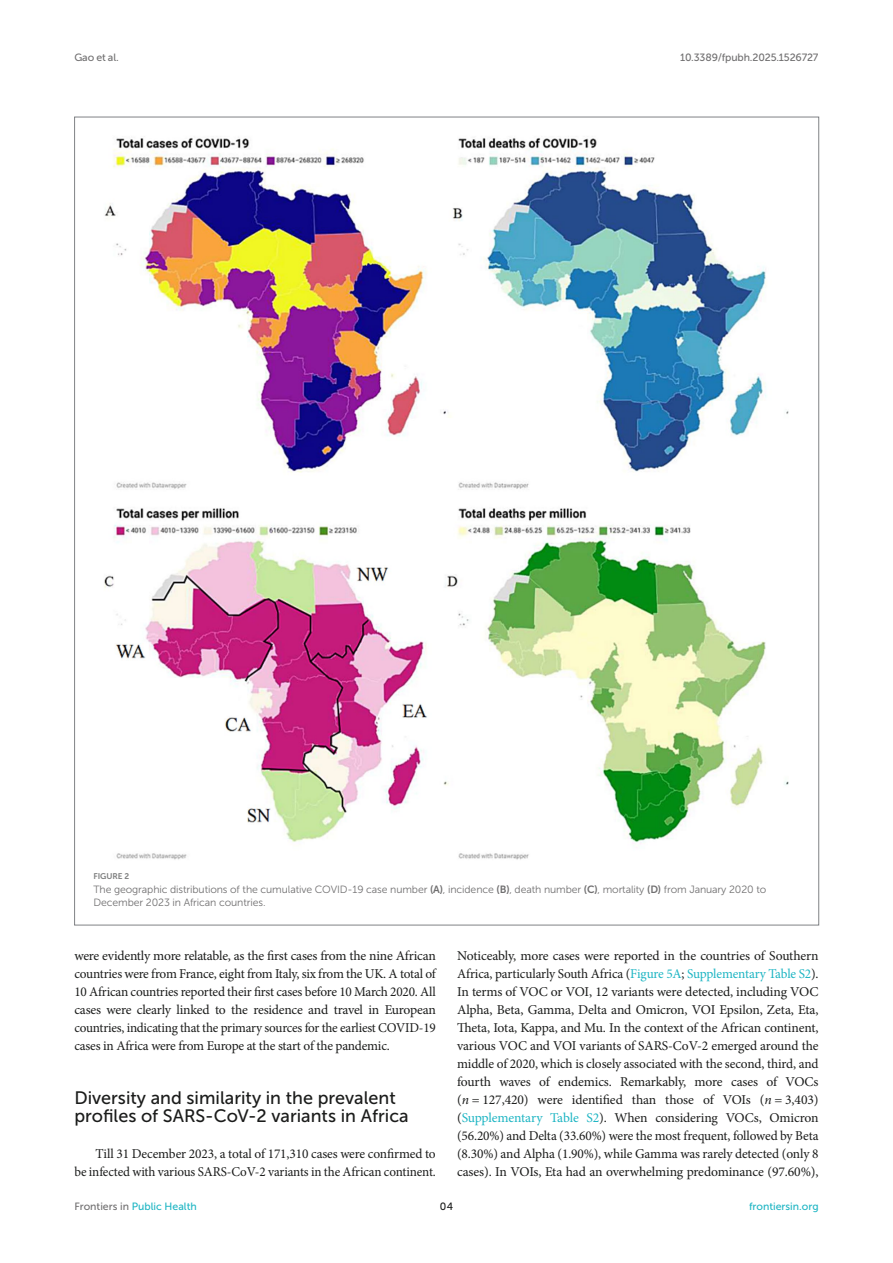
<style>
.page{position:relative;width:893px;height:1263px;background:#fff}
.page>*{position:absolute;margin:0;border:0;box-sizing:border-box;transform-origin:0 0}
.HEAD_2{font:18px/18px "Museo Sans 500";color:#1b1c1b}
.TEXT{font:13.5px/18px "Minion Pro";letter-spacing:-.01em;color:#1b1c1b;text-align:justify}
.FIG_LEG{font:10.5px/13.5px "Museo Sans 300";letter-spacing:-.01em;color:#706f70}
.t1{font:10.5px "Museo Sans 500";color:#1db5c3}
.t2{font:10.5px "Museo Sans 500";letter-spacing:-.015em;color:#706f70}
.t3{font:10.5px "Museo Sans 500";color:#1b1c1b}
.FIG_HD{font:8.25px "Museo Sans 700";letter-spacing:-.01em;color:#7e7f7f}
.s1{font-family:"Museo Sans 700"}
.s2{color:#1db5c3}
.s3{font-style:italic}
.s4{color:#706f70}
</style>
<div class="page">
<img style="left:104px;top:137px;width:685px;height:723px">
<p class="t2" style="left:74px;top:51px;width:46px">Gao et al.</p>
<p class="t2" style="left:680px;top:51px;width:140px">10.3389/fpubh.2025.1526727</p>
<p class="FIG_HD" style="left:94px;top:872px;width:37px">FIGURE 2</p>
<p class="FIG_LEG" style="left:94px;top:882px;width:674px">The geographic distributions of the cumulative COVID-19 case number <span class="s1">(A)</span>, incidence <span class="s1">(B)</span>, death number <span class="s1">(C)</span>, mortality <span class="s1">(D)</span> from January 2020 to<br>December 2023 in African countries.</p>
<p class="TEXT" style="left:74px;top:947px;width:363px">were evidently more relatable, as the first cases from the nine African countries were from France, eight from Italy, six from the UK. A total of 10 African countries reported their first cases before 10 March 2020. All cases were clearly linked to the residence and travel in European countries, indicating that the primary sources for the earliest COVID-19 cases in Africa were from Europe at the start of the pandemic.</p>
<p class="HEAD_2" style="left:74px;top:1089px;width:336px">Diversity and similarity in the prevalent profiles of SARS-CoV-2 variants in Africa</p>
<p class="TEXT" style="left:74px;top:1145px;width:363px;text-align:right">Till 31 December 2023, a total of 171,310 cases were confirmed to<br>be infected with various SARS-CoV-2 variants in the African continent.</p>
<p class="TEXT" style="left:457px;top:947px;width:363px">Noticeably, more cases were reported in the countries of Southern Africa, particularly South Africa (<span class="s2">Figure 5A</span>; <span class="s2">Supplementary Table S2</span>).<br>In terms of VOC or VOI, 12 variants were detected, including VOC Alpha, Beta, Gamma, Delta and Omicron, VOI Epsilon, Zeta, Eta, Theta, Iota, Kappa, and Mu. In the context of the African continent, various VOC and VOI variants of SARS-CoV-2 emerged around the middle of 2020, which is closely associated with the second, third, and fourth waves of endemics. Remarkably, more cases of VOCs (<span class="s3">n</span> = 127,420) were identified than those of VOIs (<span class="s3">n</span> = 3,403) (<span class="s2">Supplementary Table S2</span>). When considering VOCs, Omicron (56.20%) and Delta (33.60%) were the most frequent, followed by Beta (8.30%) and Alpha (1.90%), while Gamma was rarely detected (only 8 cases). In VOIs, Eta had an overwhelming predominance (97.60%),</p>
<p class="t1" style="left:74px;top:1200px;width:124px"><span class="s4">Frontiers in</span> Public Health</p>
<p class="t3" style="left:440px;top:1200px;width:15px">04</p>
<p class="t1" style="left:749px;top:1200px;width:71px">frontiersin.org</p>
</div>
